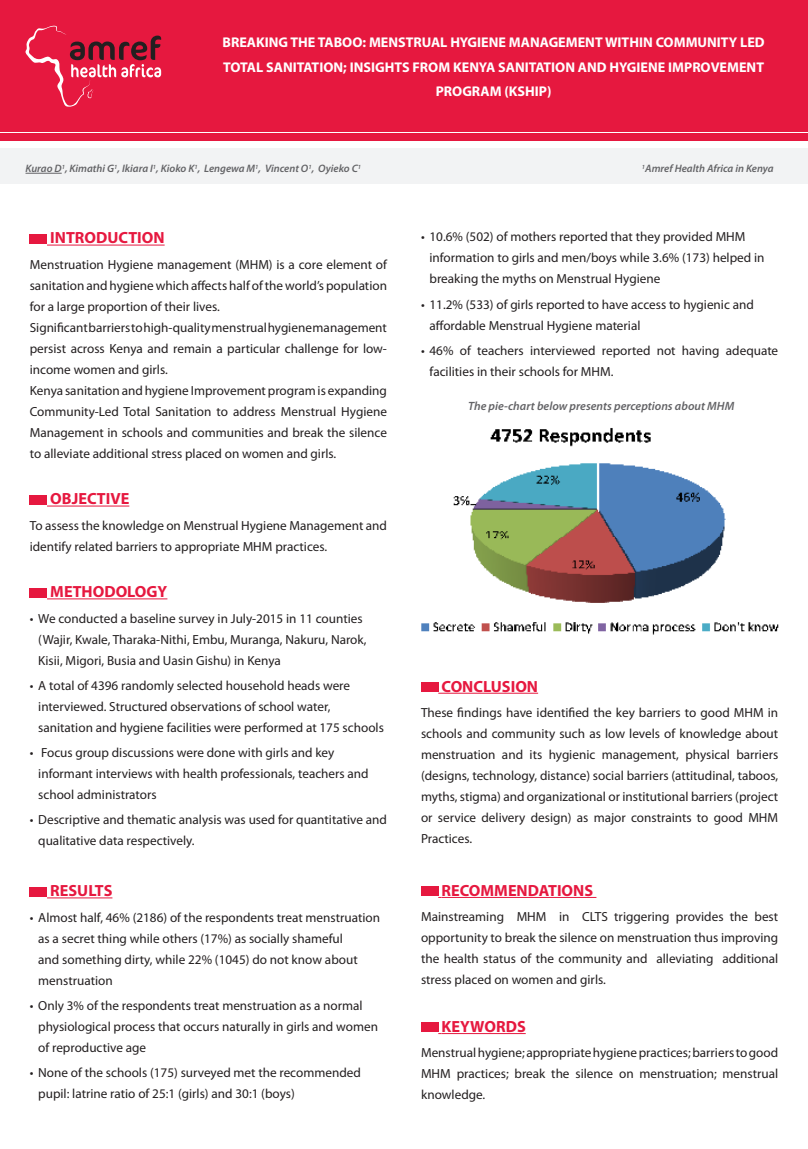
<style>
.page{position:relative;width:808px;height:1149px;background:#fff}
.page>*{position:absolute;margin:0;border:0;box-sizing:border-box;transform-origin:0 0}
.Contenet_Title{font:700 16.2px "Myriad Pro";color:#e6183f}
.t1{font:700 14.1px/24px "Myriad Pro";color:#fff;text-align:center}
.Content{font:13.2px/21px "Myriad Pro";color:#231f20}
.Content-2{font:italic 600 12px "Myriad Pro";color:#636366}
.t2{font:italic 600 10.8px "Myriad Pro";color:#636366}
</style>
<div class="page">
<div style="left:0;top:0;width:808px;height:141px;background:#e6183f"></div>
<div style="left:0;top:148px;width:808px;height:35px;background:#f2f3f4"></div>
<hr style="left:0;top:132px;width:808px;height:1px;background:#fff">
<svg style="left:25px;top:26px;width:136px;height:81px"></svg>
<hr style="left:26px;top:173px;width:36px;height:1px;background:#636366">
<hr style="left:47px;top:244px;width:118px;height:1px;background:#e6183f">
<hr style="left:47px;top:505px;width:82px;height:1px;background:#e6183f">
<hr style="left:47px;top:598px;width:120px;height:1px;background:#e6183f">
<hr style="left:47px;top:897px;width:65px;height:1px;background:#e6183f">
<div style="left:30px;top:234px;width:17px;height:9px;background:#e6183f"></div>
<div style="left:30px;top:495px;width:17px;height:9px;background:#e6183f"></div>
<div style="left:30px;top:587px;width:17px;height:10px;background:#e6183f"></div>
<div style="left:30px;top:886px;width:17px;height:10px;background:#e6183f"></div>
<hr style="left:438px;top:692px;width:100px;height:1px;background:#e6183f">
<hr style="left:441px;top:896px;width:155px;height:1px;background:#e6183f">
<hr style="left:441px;top:1032px;width:85px;height:1px;background:#e6183f">
<div style="left:421px;top:682px;width:17px;height:9px;background:#e6183f"></div>
<div style="left:421px;top:886px;width:17px;height:9px;background:#e6183f"></div>
<div style="left:421px;top:1022px;width:17px;height:9px;background:#e6183f"></div>
<img style="left:421px;top:428px;width:358px;height:207px">
<p class="t1" style="left:223px;top:30px;width:544px">BREAKING THE TABOO: MENSTRUAL HYGIENE MANAGEMENT WITHIN COMMUNITY LED<br>TOTAL SANITATION; INSIGHTS FROM KENYA SANITATION AND HYGIENE IMPROVEMENT<br>PROGRAM (KSHIP)</p>
<p class="t2" style="left:26px;top:162px;width:337px">Kurao D<sup>1</sup>, Kimathi G<sup>1</sup>, Ikiara I<sup>1</sup>, Kioko K<sup>1</sup>, Lengewa M<sup>1</sup>, Vincent O<sup>1</sup>, Oyieko C<sup>1</sup></p>
<p class="t2" style="left:642px;top:162px;width:133px"><sup>1</sup>Amref Health Africa in Kenya</p>
<p class="Contenet_Title" style="left:50px;top:227px;width:116px">INTRODUCTION</p>
<p class="Content" style="left:30px;top:254px;width:359px;text-align:justify">Menstruation Hygiene management (MHM) is a core element of sanitation and hygiene which affects half of the world’s population for a large proportion of their lives.</p>
<p class="Content" style="left:30px;top:317px;width:359px;text-align:justify">Significant barriers to high-quality menstrual hygiene management persist across Kenya and remain a particular challenge for low&shy;income women and girls.</p>
<p class="Content" style="left:30px;top:380px;width:359px;text-align:justify">Kenya sanitation and hygiene Improvement program is expanding Community-Led Total Sanitation to address Menstrual Hygiene Management in schools and communities and break the silence to alleviate additional stress placed on women and girls.</p>
<p class="Contenet_Title" style="left:50px;top:488px;width:81px">OBJECTIVE</p>
<p class="Content" style="left:30px;top:515px;width:359px">To assess the knowledge on Menstrual Hygiene Management and identify related barriers to appropriate MHM practices.</p>
<p class="Contenet_Title" style="left:50px;top:581px;width:119px">METHODOLOGY</p>
<p class="Content" style="left:38px;top:607px;width:330px;text-indent:-9px">• We conducted a baseline survey in July-2015 in 11 counties (Wajir, Kwale, Tharaka-Nithi, Embu, Muranga, Nakuru, Narok,<br>Kisii, Migori, Busia and Uasin Gishu) in Kenya</p>
<p class="Content" style="left:38px;top:675px;width:347px;text-indent:-9px">• A total of 4396 randomly selected household heads were interviewed. Structured observations of school water, sanitation and hygiene facilities were performed at 175 schools</p>
<p class="Content" style="left:38px;top:742px;width:332px;text-indent:-9px">• Focus group discussions were done with girls and key informant interviews with health professionals, teachers and school administrators</p>
<p class="Content" style="left:38px;top:809px;width:350px;text-indent:-9px">• Descriptive and thematic analysis was used for quantitative and qualitative data respectively.</p>
<p class="Contenet_Title" style="left:50px;top:880px;width:64px">RESULTS</p>
<p class="Content" style="left:38px;top:906px;width:343px;text-indent:-9px">• Almost half, 46% (2186) of the respondents treat menstruation as a secret thing while others (17%) as socially shameful<br>and something dirty, while 22% (1045) do not know about menstruation</p>
<p class="Content" style="left:38px;top:994px;width:341px;text-indent:-9px">• Only 3% of the respondents treat menstruation as a normal physiological process that occurs naturally in girls and women of reproductive age</p>
<p class="Content" style="left:38px;top:1062px;width:324px;text-indent:-9px">• None of the schools (175) surveyed met the recommended pupil: latrine ratio of 25:1 (girls) and 30:1 (boys)</p>
<p class="Content" style="left:429px;top:226px;width:336px;text-indent:-9px">• 10.6% (502) of mothers reported that they provided MHM information to girls and men/boys while 3.6% (173) helped in breaking the myths on Menstrual Hygiene</p>
<p class="Content" style="left:429px;top:294px;width:326px;text-indent:-9px">• 11.2% (533) of girls reported to have access to hygienic and affordable Menstrual Hygiene material</p>
<p class="Content" style="left:429px;top:340px;width:350px;text-indent:-9px">• 46% of teachers interviewed reported not having adequate facilities in their schools for MHM.</p>
<p class="Content-2" style="left:468px;top:398px;width:268px">The pie-chart below presents perceptions about MHM</p>
<p class="Contenet_Title" style="left:441px;top:675px;width:98px">CONCLUSION</p>
<p class="Content" style="left:421px;top:702px;width:359px;text-align:justify">These findings have identified the key barriers to good MHM in schools and community such as low levels of knowledge about menstruation and its hygienic management, physical barriers (designs, technology, distance) social barriers (attitudinal, taboos, myths, stigma) and organizational or institutional barriers (project or service delivery design) as major constraints to good MHM Practices.</p>
<p class="Contenet_Title" style="left:441px;top:879px;width:153px">RECOMMENDATIONS</p>
<p class="Content" style="left:421px;top:906px;width:359px;text-align:justify">Mainstreaming MHM in CLTS triggering provides the best opportunity to break the silence on menstruation thus improving the health status of the community and alleviating additional stress placed on women and girls.</p>
<p class="Contenet_Title" style="left:441px;top:1015px;width:86px">KEYWORDS</p>
<p class="Content" style="left:421px;top:1042px;width:359px;text-align:justify">Menstrual hygiene; appropriate hygiene practices; barriers to good MHM practices; break the silence on menstruation; menstrual knowledge.</p>
</div>
